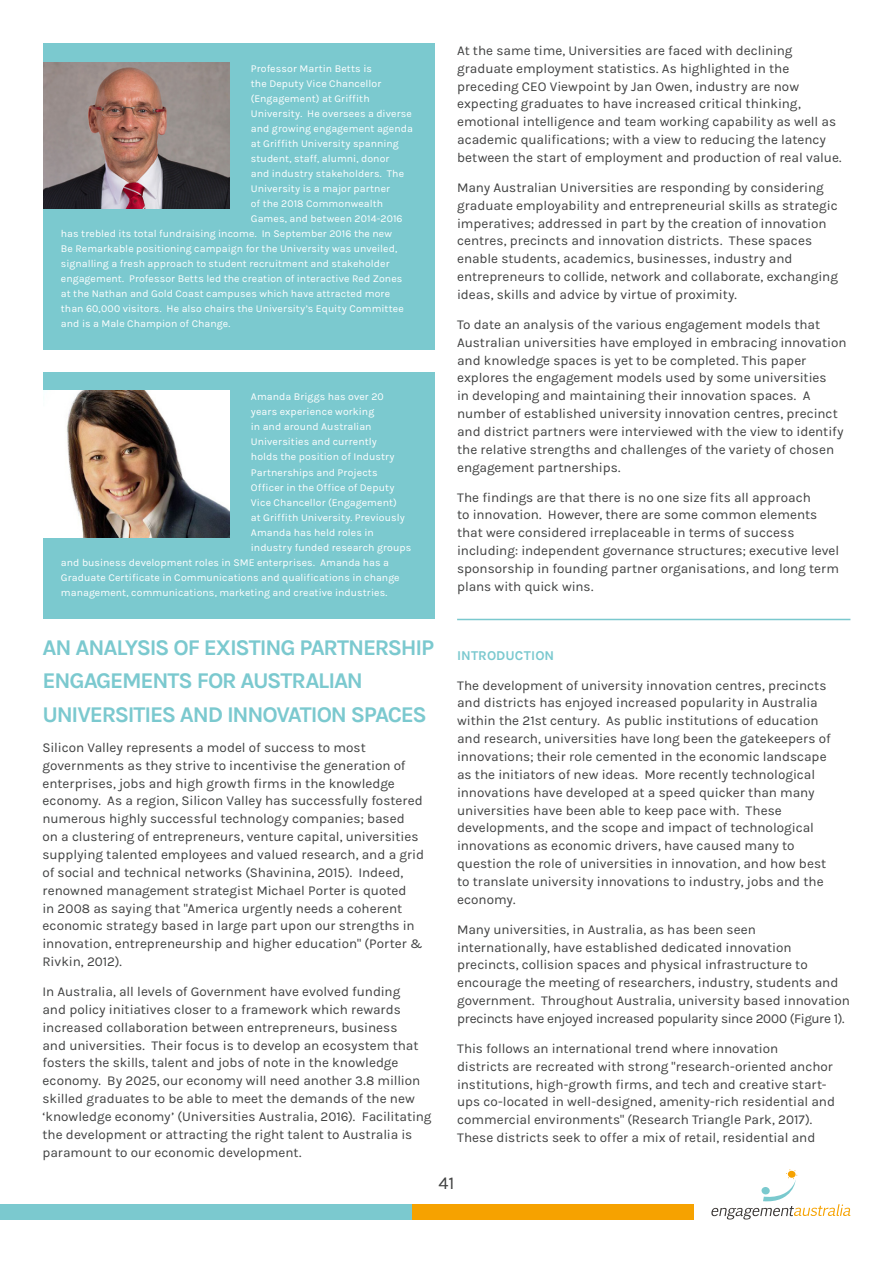
<style>
.page{position:relative;width:893px;height:1263px;background:#fff}
.page>*{position:absolute;margin:0;border:0;box-sizing:border-box;transform-origin:0 0}
.t1{font:700 22.5px/33.8px "Karla";letter-spacing:-.055em;color:#7bc9cf}
.t2{font:18px "Karla";color:#404141}
.t3{font:13.5px/17.9px "Karla";color:#404141}
.t4{font:700 13.5px "Karla";letter-spacing:.005em;color:#7bc9cf}
.t5{font:10.5px "Karla";letter-spacing:.01em;color:#fff}
</style>
<div class="page">
<svg style="left:711px;top:1169px;width:139px;height:50px"></svg>
<div style="left:0;top:1204px;width:415px;height:15px;background:#7bc9cf"></div>
<div style="left:412px;top:1204px;width:282px;height:15px;background:#f6a200"></div>
<div style="left:43px;top:43px;width:392px;height:306px;background:#7bc9cf"></div>
<div style="left:43px;top:372px;width:392px;height:247px;background:#7bc9cf"></div>
<img style="left:43px;top:62px;width:187px;height:147px">
<img style="left:43px;top:391px;width:187px;height:147px">
<hr style="left:457px;top:619px;width:393px;height:1px;background:#7ac9ce">
<p class="t5" style="left:251px;top:62px;width:123px">Professor Martin Betts is</p>
<p class="t5" style="left:251px;top:77px;width:132px">the Deputy Vice Chancellor</p>
<p class="t5" style="left:251px;top:92px;width:120px">(Engagement) at Griffith</p>
<p class="t5" style="left:251px;top:107px;width:163px">University. He oversees a diverse</p>
<p class="t5" style="left:251px;top:122px;width:164px">and growing engagement agenda</p>
<p class="t5" style="left:251px;top:137px;width:149px">at Griffith University spanning</p>
<p class="t5" style="left:251px;top:152px;width:140px">student, staff, alumni, donor</p>
<p class="t5" style="left:251px;top:167px;width:155px">and industry stakeholders. The</p>
<p class="t5" style="left:251px;top:182px;width:141px">University is a major partner</p>
<p class="t5" style="left:251px;top:197px;width:134px">of the 2018 Commonwealth</p>
<p class="t5" style="left:251px;top:212px;width:153px">Games, and between 2014-2016</p>
<p class="t5" style="left:61px;top:227px;width:333px">has trebled its total fundraising income. In September 2016 the new</p>
<p class="t5" style="left:61px;top:242px;width:338px">Be Remarkable positioning campaign for the University was unveiled,</p>
<p class="t5" style="left:61px;top:257px;width:330px">signalling a fresh approach to student recruitment and stakeholder</p>
<p class="t5" style="left:61px;top:272px;width:343px">engagement. Professor Betts led the creation of interactive Red Zones</p>
<p class="t5" style="left:61px;top:287px;width:331px">at the Nathan and Gold Coast campuses which have attracted more</p>
<p class="t5" style="left:61px;top:302px;width:345px">than 60,000 visitors. He also chairs the University’s Equity Committee</p>
<p class="t5" style="left:61px;top:317px;width:171px">and is a Male Champion of Change.</p>
<p class="t5" style="left:251px;top:391px;width:134px">Amanda Briggs has over 20</p>
<p class="t5" style="left:251px;top:406px;width:125px">years experience working</p>
<p class="t5" style="left:251px;top:421px;width:122px">in and around Australian</p>
<p class="t5" style="left:251px;top:436px;width:127px">Universities and currently</p>
<p class="t5" style="left:251px;top:451px;width:145px">holds the position of Industry</p>
<p class="t5" style="left:251px;top:466px;width:128px">Partnerships and Projects</p>
<p class="t5" style="left:251px;top:481px;width:145px">Officer in the Office of Deputy</p>
<p class="t5" style="left:251px;top:496px;width:148px">Vice Chancellor (Engagement)</p>
<p class="t5" style="left:251px;top:511px;width:155px">at Griffith University. Previously</p>
<p class="t5" style="left:251px;top:526px;width:124px">Amanda has held roles in</p>
<p class="t5" style="left:251px;top:541px;width:162px">industry funded research groups</p>
<p class="t5" style="left:61px;top:556px;width:330px">and business development roles in SME enterprises. Amanda has a</p>
<p class="t5" style="left:61px;top:571px;width:340px">Graduate Certificate in Communications and qualifications in change</p>
<p class="t5" style="left:61px;top:586px;width:328px">management, communications, marketing and creative industries.</p>
<p class="t1" style="left:43px;top:630px;width:393px">AN ANALYSIS OF EXISTING PARTNERSHIP<br>ENGAGEMENTS FOR AUSTRALIAN<br>UNIVERSITIES AND INNOVATION SPACES</p>
<p class="t3" style="left:43px;top:739px;width:383px">Silicon Valley represents a model of success to most governments as they strive to incentivise the generation of enterprises, jobs and high growth firms in the knowledge economy. As a region, Silicon Valley has successfully fostered numerous highly successful technology companies; based<br>on a clustering of entrepreneurs, venture capital, universities supplying talented employees and valued research, and a grid of social and technical networks (Shavinina, 2015). Indeed, renowned management strategist Michael Porter is quoted<br>in 2008 as saying that "America urgently needs a coherent economic strategy based in large part upon our strengths in innovation, entrepreneurship and higher education" (Porter &amp; Rivkin, 2012).</p>
<p class="t3" style="left:43px;top:983px;width:390px">In Australia, all levels of Government have evolved funding<br>and policy initiatives closer to a framework which rewards increased collaboration between entrepreneurs, business<br>and universities. Their focus is to develop an ecosystem that fosters the skills, talent and jobs of note in the knowledge economy. By 2025, our economy will need another 3.8 million skilled graduates to be able to meet the demands of the new ‘knowledge economy’ (Universities Australia, 2016). Facilitating the development or attracting the right talent to Australia is paramount to our economic development.</p>
<p class="t3" style="left:457px;top:42px;width:386px">At the same time, Universities are faced with declining graduate employment statistics. As highlighted in the preceding CEO Viewpoint by Jan Owen, industry are now expecting graduates to have increased critical thinking, emotional intelligence and team working capability as well as academic qualifications; with a view to reducing the latency between the start of employment and production of real value.</p>
<p class="t3" style="left:457px;top:179px;width:382px">Many Australian Universities are responding by considering graduate employability and entrepreneurial skills as strategic imperatives; addressed in part by the creation of innovation centres, precincts and innovation districts. These spaces enable students, academics, businesses, industry and entrepreneurs to collide, network and collaborate, exchanging ideas, skills and advice by virtue of proximity.</p>
<p class="t3" style="left:457px;top:316px;width:391px">To date an analysis of the various engagement models that Australian universities have employed in embracing innovation and knowledge spaces is yet to be completed. This paper explores the engagement models used by some universities<br>in developing and maintaining their innovation spaces. A number of established university innovation centres, precinct and district partners were interviewed with the view to identify the relative strengths and challenges of the variety of chosen engagement partnerships.</p>
<p class="t3" style="left:457px;top:488px;width:384px">The findings are that there is no one size fits all approach<br>to innovation. However, there are some common elements that were considered irreplaceable in terms of success including: independent governance structures; executive level sponsorship in founding partner organisations, and long term plans with quick wins.</p>
<p class="t4" style="left:457px;top:647px;width:99px">INTRODUCTION</p>
<p class="t3" style="left:457px;top:676px;width:375px">The development of university innovation centres, precincts and districts has enjoyed increased popularity in Australia within the 21st century. As public institutions of education and research, universities have long been the gatekeepers of innovations; their role cemented in the economic landscape as the initiators of new ideas. More recently technological innovations have developed at a speed quicker than many universities have been able to keep pace with. These developments, and the scope and impact of technological innovations as economic drivers, have caused many to question the role of universities in innovation, and how best to translate university innovations to industry, jobs and the economy.</p>
<p class="t3" style="left:457px;top:920px;width:394px">Many universities, in Australia, as has been seen internationally, have established dedicated innovation precincts, collision spaces and physical infrastructure to encourage the meeting of researchers, industry, students and government. Throughout Australia, university based innovation precincts have enjoyed increased popularity since 2000 (Figure 1).</p>
<p class="t3" style="left:457px;top:1040px;width:379px">This follows an international trend where innovation<br>districts are recreated with strong "research-oriented anchor institutions, high-growth firms, and tech and creative start&shy;ups co-located in well-designed, amenity-rich residential and commercial environments" (Research Triangle Park, 2017).<br>These districts seek to offer a mix of retail, residential and</p>
<h2 class="t2" style="left:438px;top:1173px;width:18px">41</h2>
</div>
